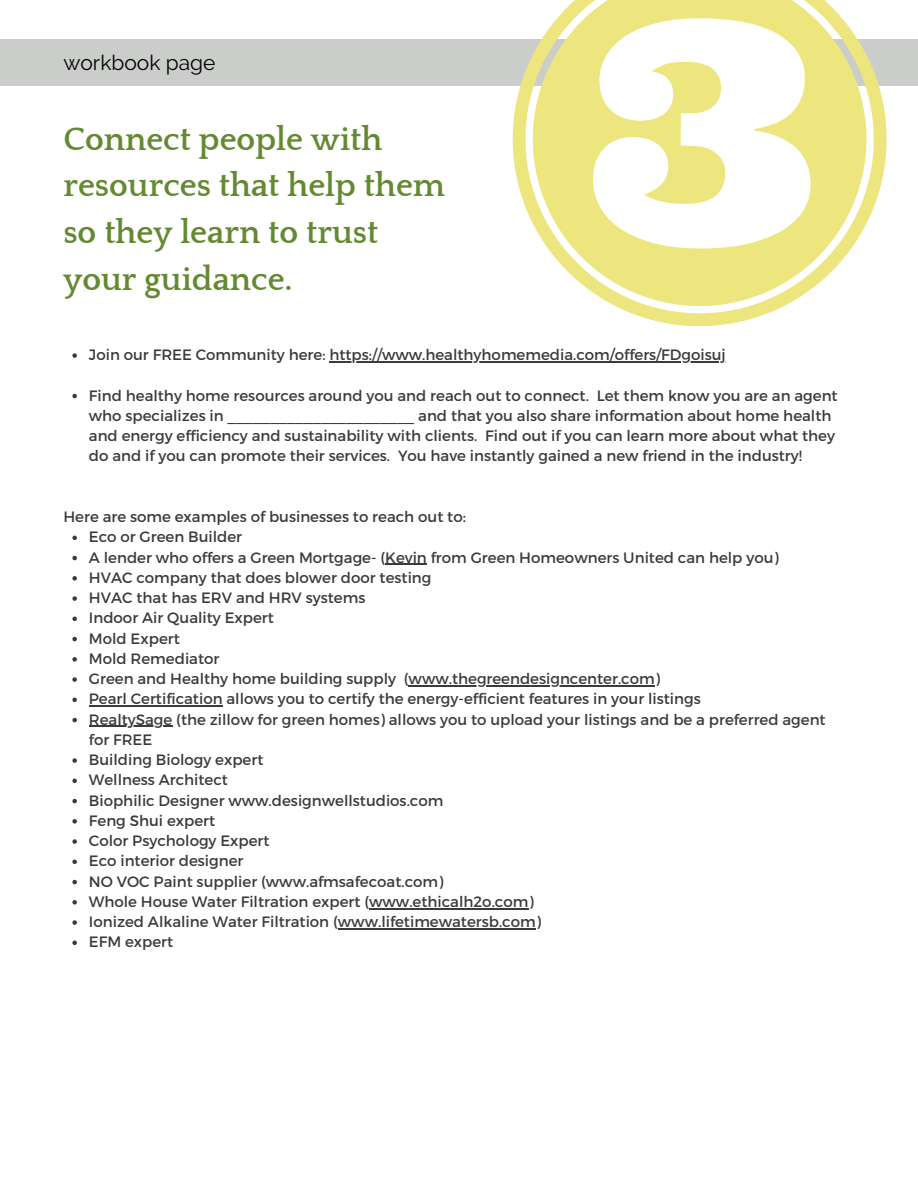
<style>
.page{position:relative;width:918px;height:1188px;background:#fff}
.page>*{position:absolute;margin:0;border:0;box-sizing:border-box;transform-origin:0 0}
.t1{font:700 33.3px/47px "Quattrocento";color:#658932}
.t2{font:21px "Raleway";color:#000}
.t3{font:15px/20.2px "Montserrat";color:#3b3b3b}
</style>
<div class="page">
<div style="left:0;top:39px;width:918px;height:47px;background:#cbcdcb"></div>
<svg style="left:72px;top:353px;width:5px;height:5px"></svg>
<hr style="left:329px;top:361px;width:397px;height:1px;background:#3b3b3b">
<svg style="left:72px;top:394px;width:5px;height:4px"></svg>
<svg style="left:72px;top:536px;width:5px;height:4px"></svg>
<svg style="left:72px;top:556px;width:5px;height:4px"></svg>
<hr style="left:385px;top:564px;width:42px;height:1px;background:#3b3b3b">
<svg style="left:72px;top:576px;width:5px;height:5px"></svg>
<svg style="left:72px;top:596px;width:5px;height:5px"></svg>
<svg style="left:72px;top:617px;width:5px;height:4px"></svg>
<svg style="left:72px;top:637px;width:5px;height:4px"></svg>
<svg style="left:72px;top:657px;width:5px;height:5px"></svg>
<svg style="left:72px;top:677px;width:5px;height:5px"></svg>
<hr style="left:409px;top:685px;width:246px;height:1px;background:#3b3b3b">
<svg style="left:72px;top:698px;width:5px;height:4px"></svg>
<hr style="left:89px;top:705px;width:134px;height:2px;background:#3b3b3b">
<svg style="left:72px;top:718px;width:5px;height:4px"></svg>
<hr style="left:89px;top:726px;width:83px;height:1px;background:#3b3b3b">
<svg style="left:72px;top:758px;width:5px;height:5px"></svg>
<svg style="left:72px;top:779px;width:5px;height:4px"></svg>
<svg style="left:72px;top:799px;width:5px;height:4px"></svg>
<svg style="left:72px;top:819px;width:5px;height:5px"></svg>
<svg style="left:72px;top:839px;width:5px;height:5px"></svg>
<svg style="left:72px;top:860px;width:5px;height:4px"></svg>
<svg style="left:72px;top:880px;width:5px;height:4px"></svg>
<svg style="left:72px;top:900px;width:5px;height:5px"></svg>
<hr style="left:369px;top:908px;width:159px;height:1px;background:#3b3b3b">
<svg style="left:72px;top:920px;width:5px;height:5px"></svg>
<hr style="left:338px;top:928px;width:198px;height:1px;background:#3b3b3b">
<svg style="left:72px;top:941px;width:5px;height:4px"></svg>
<svg style="left:513px;top:0;width:373px;height:326px;fill:#ede57e"></svg>
<svg style="left:593px;top:18px;width:218px;height:231px"></svg>
<p class="t2" style="left:63px;top:50px;width:154px">workbook page</p>
<p class="t1" style="left:63px;top:116px;width:383px">Connect people with resources that help them so they learn to trust your guidance.</p>
<p class="t3" style="left:89px;top:344px;width:638px">Join our FREE Community here: https://www.healthyhomemedia.com/offers/FDgoisuj</p>
<p class="t3" style="left:89px;top:384px;width:750px">Find healthy home resources around you and reach out to connect. Let them know you are an agent who specializes in ______________________ and that you also share information about home health and energy efficiency and sustainability with clients. Find out if you can learn more about what they do and if you can promote their services. You have instantly gained a new friend in the industry!</p>
<p class="t3" style="left:63px;top:506px;width:404px">Here are some examples of businesses to reach out to:</p>
<p class="t3" style="left:89px;top:526px;width:155px">Eco or Green Builder</p>
<p class="t3" style="left:89px;top:546px;width:691px">A lender who offers a Green Mortgage- (Kevin from Green Homeowners United can help you)</p>
<p class="t3" style="left:89px;top:567px;width:344px">HVAC company that does blower door testing</p>
<p class="t3" style="left:89px;top:587px;width:278px">HVAC that has ERV and HRV systems</p>
<p class="t3" style="left:89px;top:607px;width:187px">Indoor Air Quality Expert</p>
<p class="t3" style="left:89px;top:627px;width:92px">Mold Expert</p>
<p class="t3" style="left:89px;top:648px;width:132px">Mold Remediator</p>
<p class="t3" style="left:89px;top:668px;width:573px">Green and Healthy home building supply (www.thegreendesigncenter.com)</p>
<p class="t3" style="left:89px;top:688px;width:613px">Pearl Certification allows you to certify the energy-efficient features in your listings</p>
<p class="t3" style="left:89px;top:708px;width:738px">RealtySage (the zillow for green homes) allows you to upload your listings and be a preferred agent for FREE</p>
<p class="t3" style="left:89px;top:749px;width:176px">Building Biology expert</p>
<p class="t3" style="left:89px;top:769px;width:141px">Wellness Architect</p>
<p class="t3" style="left:89px;top:789px;width:356px">Biophilic Designer www.designwellstudios.com</p>
<p class="t3" style="left:89px;top:810px;width:128px">Feng Shui expert</p>
<p class="t3" style="left:89px;top:830px;width:182px">Color Psychology Expert</p>
<p class="t3" style="left:89px;top:850px;width:156px">Eco interior designer</p>
<p class="t3" style="left:89px;top:870px;width:356px">NO VOC Paint supplier (www.afmsafecoat.com)</p>
<p class="t3" style="left:89px;top:891px;width:446px">Whole House Water Filtration expert (www.ethicalh2o.com)</p>
<p class="t3" style="left:89px;top:911px;width:454px">Ionized Alkaline Water Filtration (www.lifetimewatersb.com)</p>
<p class="t3" style="left:89px;top:931px;width:86px">EFM expert</p>
</div>
